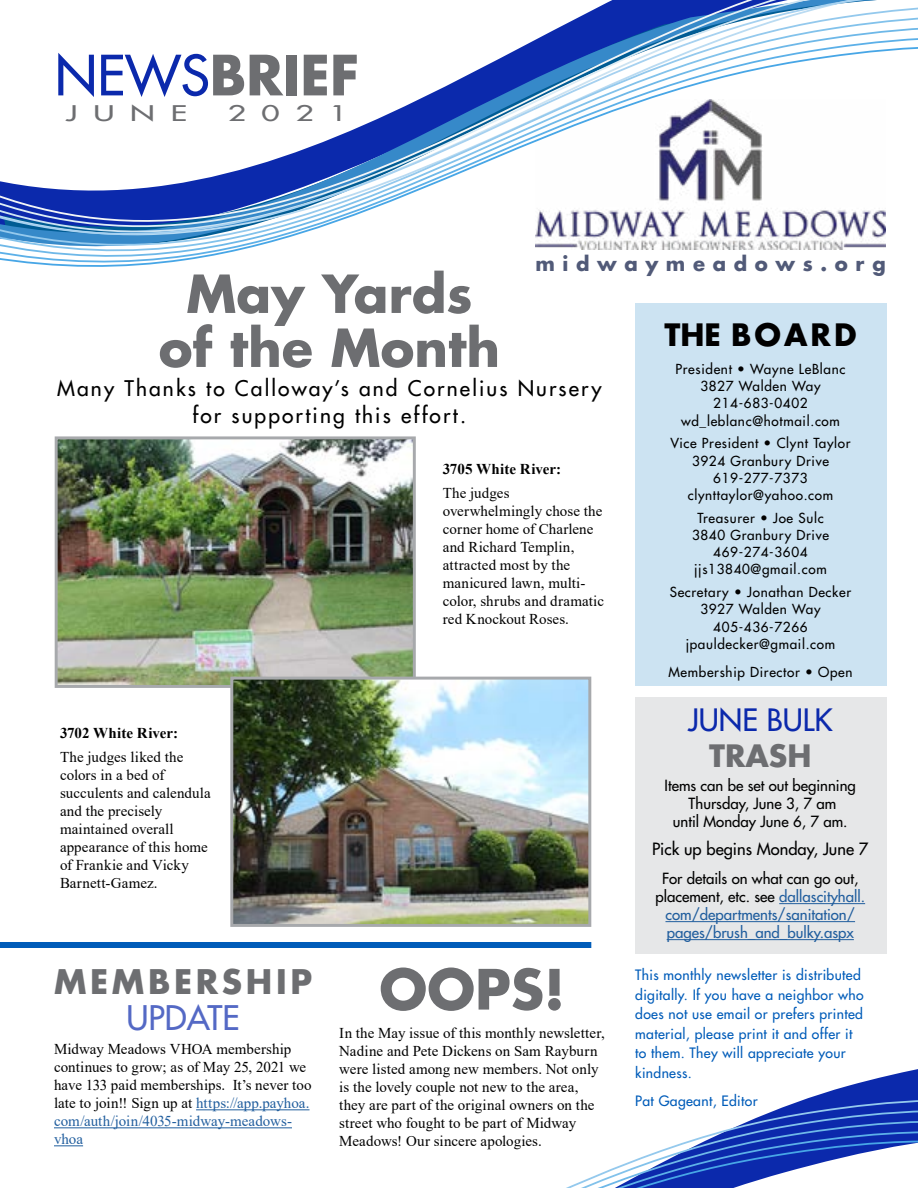
<style>
.page{position:relative;width:918px;height:1188px;background:#fff}
.page>*{position:absolute;margin:0;border:0;box-sizing:border-box;transform-origin:0 0}
.t1{font:700 54px "Futura";color:#6d6e71}
.t2{font:700 51px/54px "Futura";color:#6d6e71;text-align:center}
.t3{font:700 33px "Futura";letter-spacing:.11em;color:#6d6e71}
.t4{font:33px "Futura";color:#5469c5}
.t5{font:700 30px "Futura";letter-spacing:.1em;color:#000}
.t6{font:30px "Futura";color:#0b29ac}
.t7{font:700 30px "Futura";color:#6d6e71}
.t8{font:21px/27px "Futura";letter-spacing:.1em;color:#000;text-align:center}
.t9{font:21px "Futura";letter-spacing:.5em;color:#6d6e71;scale:1.5 1}
.t10{font:700 19.65px "Futura";letter-spacing:.385em;color:#515a78}
.t11{font:16.5px "Futura";color:#000}
.t12{font:15px/18px "Times New Roman";letter-spacing:.005em;color:#000}
.t13{font:15px/18px "Futura";color:#215e9e;text-align:center}
.t14{font:15px/18px "Futura";color:#000;text-align:center}
.t15{font:700 15px "Times New Roman";letter-spacing:.005em;color:#000}
.t16{font:13.95px/19.5px "Futura";letter-spacing:.025em;color:#005cb9}
.t17{font:13.5px/17.2px "Futura";letter-spacing:.05em;color:#000;text-align:center}
.s1{font-weight:400;color:#0b29ac}
.s2{color:#000}
.s3{color:#215e9e}
</style>
<div class="page">
<div style="left:635px;top:698px;width:251px;height:256px;background:#e6e7e8"></div>
<div style="left:635px;top:304px;width:251px;height:382px;background:#cce3f2"></div>
<svg style="left:597px;top:0;width:321px;height:8px"></svg>
<svg style="left:577px;top:8px;width:341px;height:10px"></svg>
<svg style="left:558px;top:18px;width:360px;height:10px"></svg>
<svg style="left:542px;top:28px;width:376px;height:8px"></svg>
<svg style="left:0;top:36px;width:918px;height:231px"></svg>
<svg style="left:827px;top:1069px;width:91px;height:23px;fill:#0b29ac"></svg>
<svg style="left:797px;top:1092px;width:121px;height:10px"></svg>
<svg style="left:196px;top:1102px;width:722px;height:10px"></svg>
<svg style="left:747px;top:1112px;width:171px;height:10px;background:#2f51bc"></svg>
<svg style="left:54px;top:1122px;width:864px;height:8px"></svg>
<svg style="left:54px;top:1130px;width:864px;height:58px"></svg>
<hr style="left:779px;top:903px;width:86px;height:1px;background:#215e9e">
<hr style="left:665px;top:921px;width:190px;height:1px;background:#215e9e">
<hr style="left:667px;top:939px;width:187px;height:1px;background:#215e9e">
<img style="left:59px;top:440px;width:353px;height:244px">
<div style="left:55px;top:436px;width:361px;height:252px;border:3px solid #a7a9ac"></div>
<img style="left:234px;top:681px;width:353px;height:242px">
<div style="left:230px;top:677px;width:361px;height:250px;border:3px solid #a7a9ac"></div>
<hr style="left:196px;top:1109px;width:114px;height:1px;background:#215e9e">
<hr style="left:54px;top:1127px;width:238px;height:1px;background:#215e9e">
<svg style="left:54px;top:1145px;width:29px;height:1px"></svg>
<div style="left:0;top:942px;width:591px;height:6px;background:#005cb9"></div>
<h1 class="t1" style="left:55px;top:39px;width:306px"><span class="s1">NEWS</span>BRIEF</h1>
<h3 class="t9" style="left:66px;top:100px;width:82px">JUNE</h3>
<h3 class="t9" style="left:228px;top:100px;width:82px">2021</h3>
<h3 class="t10" style="left:535px;top:251px;width:352px">midwaymeadows.org</h3>
<h2 class="t2" style="left:159px;top:266px;width:343px">May Yards of the Month</h2>
<h3 class="t8" style="left:57px;top:375px;width:546px">Many Thanks to Calloway’s and Cornelius Nursery for supporting this effort.</h3>
<p class="t15" style="left:443px;top:458px;width:120px">3705 White River:</p>
<p class="t12" style="left:443px;top:484px;width:163px">The judges overwhelmingly chose the corner home of Charlene and Richard Templin, attracted most by the manicured lawn, multi&shy;color, shrubs and dramatic red Knockout Roses.</p>
<h3 class="t5" style="left:664px;top:315px;width:194px">THE BOARD</h3>
<p class="t17" style="left:676px;top:360px;width:171px">President • Wayne LeBlanc<br>3827 Walden Way<br>214-683-0402 wd_leblanc@hotmail.com</p>
<p class="t17" style="left:670px;top:435px;width:182px">Vice President • Clynt Taylor<br>3924 Granbury Drive<br>619-277-7373 clynttaylor@yahoo.com</p>
<p class="t17" style="left:692px;top:509px;width:138px">Treasurer • Joe Sulc<br>3840 Granbury Drive<br>469-274-3604 jjs13840@gmail.com</p>
<p class="t17" style="left:670px;top:584px;width:183px">Secretary • Jonathan Decker<br>3927 Walden Way<br>405-436-7266 jpauldecker@gmail.com</p>
<p class="t17" style="left:668px;top:663px;width:186px">Membership Director • Open</p>
<h3 class="t6" style="left:688px;top:701px;width:146px">JUNE BULK</h3>
<h3 class="t7" style="left:709px;top:736px;width:104px">TRASH</h3>
<p class="t14" style="left:665px;top:776px;width:193px">Items can be set out beginning<br>Thursday, June 3, 7 am<br>until Monday June 6, 7 am.</p>
<p class="t11" style="left:652px;top:839px;width:218px">Pick up begins Monday, June 7</p>
<p class="t13" style="left:655px;top:870px;width:211px"><span class="s2">For details on what can go out, placement, etc. see</span> dallascityhall. com/departments/sanitation/ pages/brush_and_bulky.aspx</p>
<p class="t16" style="left:635px;top:965px;width:230px">This monthly newsletter is distributed digitally. If you have a neighbor who does not use email or prefers printed material, please print it and offer it to them. They will appreciate your kindness.</p>
<p class="t16" style="left:635px;top:1091px;width:124px">Pat Gageant, Editor</p>
<p class="t15" style="left:60px;top:722px;width:120px">3702 White River:</p>
<p class="t12" style="left:60px;top:748px;width:152px">The judges liked the colors in a bed of succulents and calendula and the precisely maintained overall appearance of this home of Frankie and Vicky<br>Barnett-Gamez.</p>
<h1 class="t1" style="left:379px;top:953px;width:187px">OOPS!</h1>
<p class="t12" style="left:339px;top:1024px;width:267px">In the May issue of this monthly newsletter, Nadine and Pete Dickens on Sam Rayburn were listed among new members. Not only is the lovely couple not new to the area, they are part of the original owners on the street who fought to be part of Midway Meadows! Our sincere apologies.</p>
<h3 class="t3" style="left:54px;top:959px;width:260px">MEMBERSHIP</h3>
<h3 class="t4" style="left:127px;top:997px;width:115px">UPDATE</h3>
<p class="t12" style="left:54px;top:1040px;width:259px">Midway Meadows VHOA membership continues to grow; as of May 25, 2021 we have 133 paid memberships. It’s never too late to join!! Sign up at <span class="s3">https://app.payhoa. com/auth/join/4035-midway-meadows&shy;vhoa</span></p>
</div>
